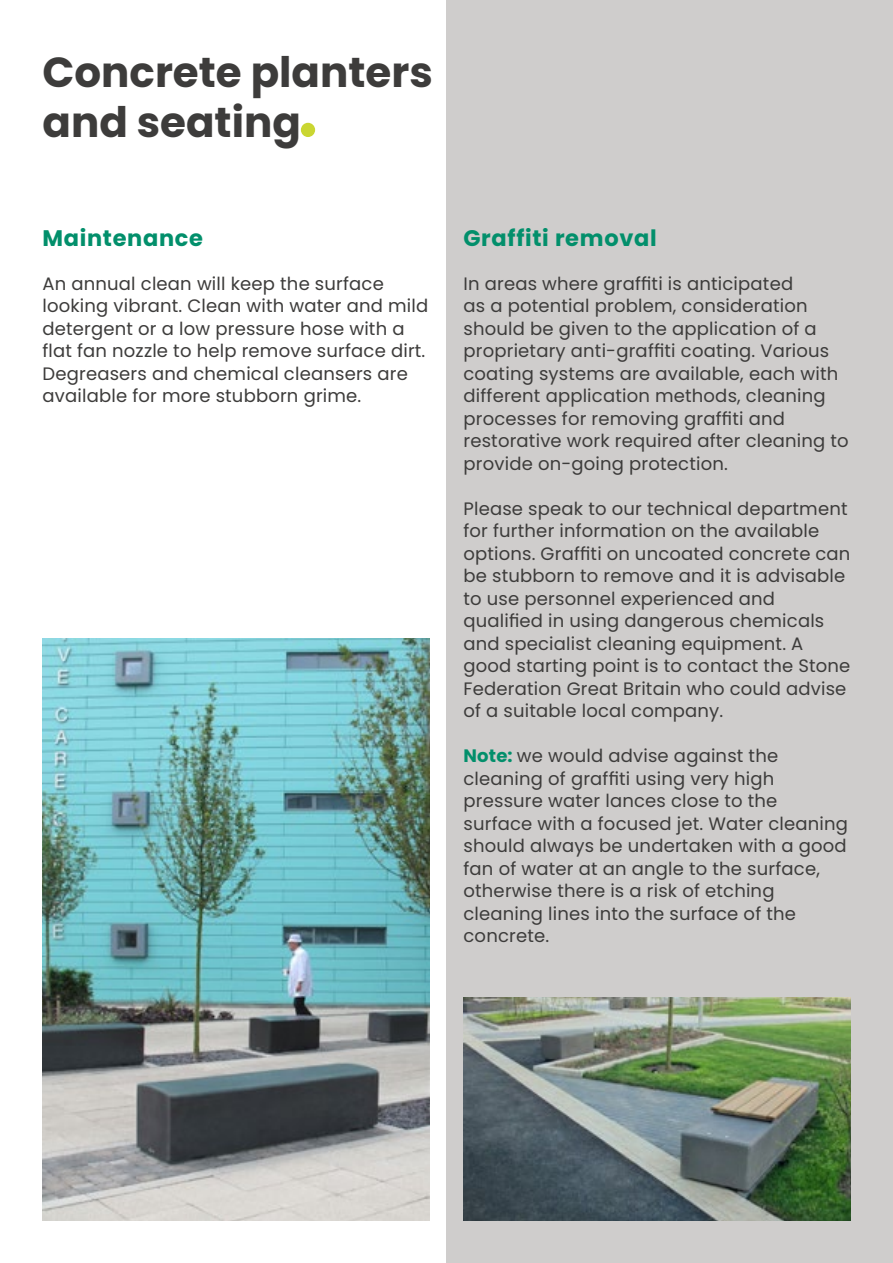
<style>
.page{position:relative;width:893px;height:1263px;background:#fff}
.page>*{position:absolute;margin:0;border:0;box-sizing:border-box;transform-origin:0 0}
.t1{font:700 42px/50.4px "Poppins";color:#3d3c3b}
.t2{font:700 22.5px "Poppins";letter-spacing:.03em;color:#028f6b}
.t3{font:18px/22.5px "Poppins";letter-spacing:.01em;color:#3d3c3b}
.s1{font-weight:700;color:#028f6b}
</style>
<div class="page">
<div style="left:446px;top:0;width:447px;height:1263px;background:#cfcdcc"></div>
<div style="left:301px;top:123px;width:14px;height:14px;background:#cad632;border-radius:50%"></div>
<img style="left:43px;top:639px;width:386px;height:581px">
<img style="left:463px;top:998px;width:387px;height:222px">
<h1 class="t1" style="left:43px;top:47px;width:392px">Concrete planters and seating</h1>
<p class="t2" style="left:43px;top:225px;width:162px">Maintenance</p>
<p class="t3" style="left:43px;top:272px;width:387px">An annual clean will keep the surface looking vibrant. Clean with water and mild detergent or a low pressure hose with a flat fan nozzle to help remove surface dirt.<br>Degreasers and chemical cleansers are available for more stubborn grime.</p>
<p class="t2" style="left:463px;top:225px;width:195px">Graffiti removal</p>
<p class="t3" style="left:463px;top:272px;width:387px">In areas where graffiti is anticipated<br>as a potential problem, consideration should be given to the application of a proprietary anti-graffiti coating. Various coating systems are available, each with different application methods, cleaning processes for removing graffiti and restorative work required after cleaning to provide on-going protection.</p>
<p class="t3" style="left:463px;top:497px;width:388px">Please speak to our technical department for further information on the available options. Graffiti on uncoated concrete can be stubborn to remove and it is advisable to use personnel experienced and qualified in using dangerous chemicals and specialist cleaning equipment. A good starting point is to contact the Stone Federation Great Britain who could advise of a suitable local company.</p>
<p class="t3" style="left:463px;top:745px;width:386px"><span class="s1">Note:</span> we would advise against the cleaning of graffiti using very high pressure water lances close to the surface with a focused jet. Water cleaning should always be undertaken with a good fan of water at an angle to the surface, otherwise there is a risk of etching cleaning lines into the surface of the concrete.</p>
</div>
